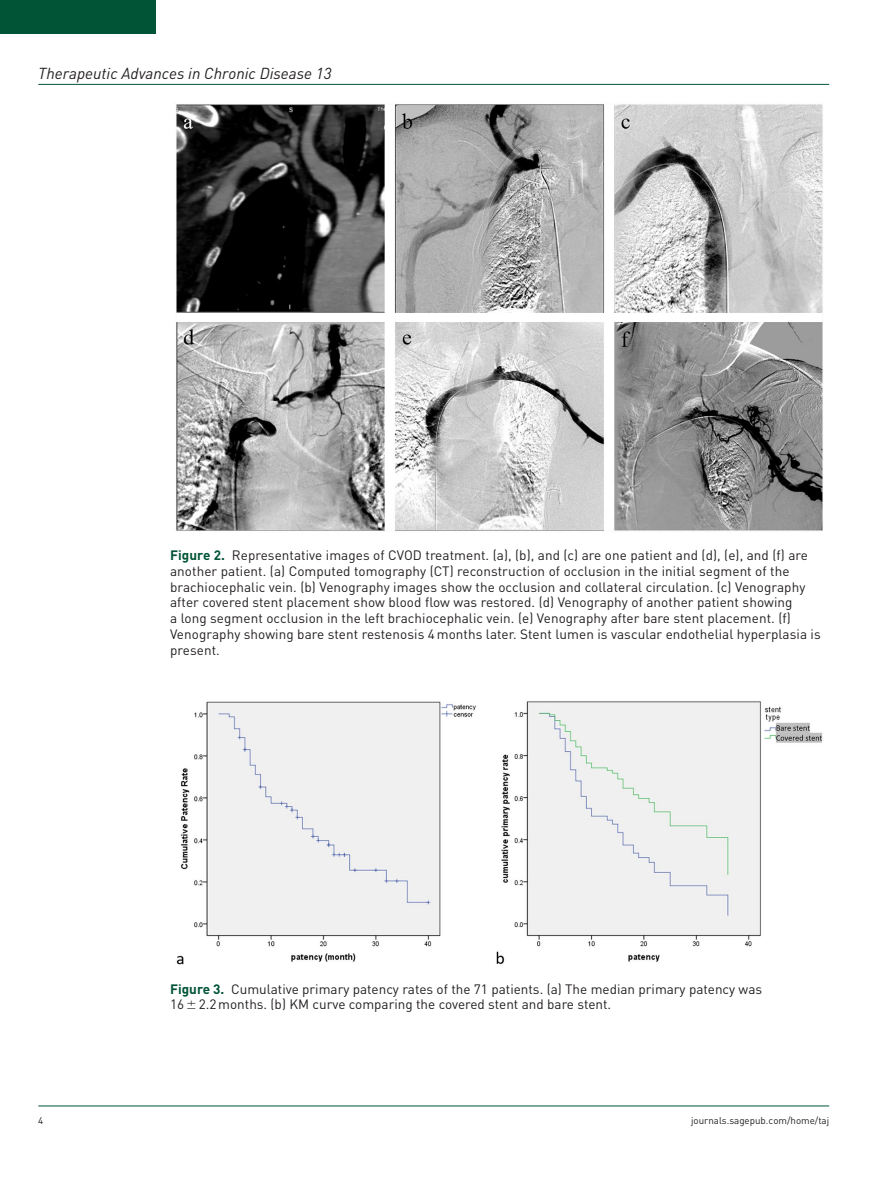
<style>
.page{position:relative;width:893px;height:1191px;background:#fff}
.page>*{position:absolute;margin:0;border:0;box-sizing:border-box;transform-origin:0 0}
.t1{font:italic 15.75px "DIN";color:#231f20}
.t2{font:13.5px/15.8px "DIN";letter-spacing:.005em;color:#231f20}
.t3{font:9.75px "DIN";color:#231f20}
.s1{font-weight:700;color:#015436}
</style>
<div class="page">
<hr style="left:38px;top:84px;width:791px;height:1px;background:#015436">
<hr style="left:38px;top:1105px;width:791px;height:1px;background:#015436">
<div style="left:0;top:0;width:155px;height:34px;background:#015436"></div>
<img style="left:176px;top:104px;width:647px;height:427px">
<img style="left:176px;top:701px;width:647px;height:264px">
<p class="t1" style="left:38px;top:63px;width:295px">Therapeutic Advances in Chronic Disease 13</p>
<p class="t2" style="left:170px;top:547px;width:652px"><span class="s1">Figure 2.</span> Representative images of CVOD treatment. (a), (b), and (c) are one patient and (d), (e), and (f) are another patient. (a) Computed tomography (CT) reconstruction of occlusion in the initial segment of the brachiocephalic vein. (b) Venography images show the occlusion and collateral circulation. (c) Venography after covered stent placement show blood flow was restored. (d) Venography of another patient showing<br>a long segment occlusion in the left brachiocephalic vein. (e) Venography after bare stent placement. (f)<br>Venography showing bare stent restenosis 4months later. Stent lumen is vascular endothelial hyperplasia is present.</p>
<p class="t2" style="left:170px;top:980px;width:594px"><span class="s1">Figure 3.</span> Cumulative primary patency rates of the 71 patients. (a) The median primary patency was<br>16 2.2months. (b) KM curve comparing the covered stent and bare stent.</p>
<p class="t3" style="left:38px;top:1114px;width:7px">4</p>
<p class="t3" style="left:691px;top:1114px;width:140px">journals.sagepub.com/home/taj</p>
</div>
